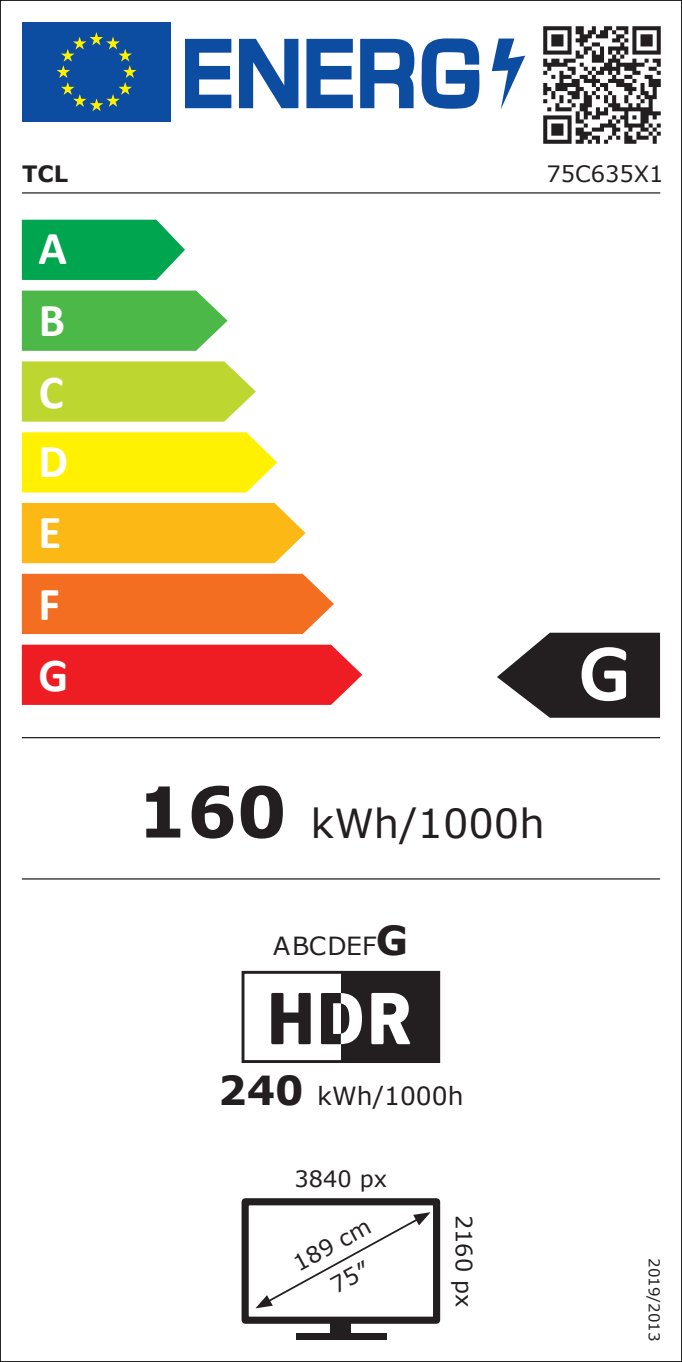
<style>
.page{position:relative;width:682px;height:1362px;background:#fff}
.page>*{position:absolute;margin:0;border:0;box-sizing:border-box;transform-origin:0 0}
.t1{font:700 47.5px/71px "Calibri";color:#fff}
.t2{font:40px "Verdana";color:#231f20}
.t3{font:25px "Verdana";color:#231f20}
.t4{font:22.5px/37.2px "Verdana";color:#231f20;text-align:center}
.t5{font:700 22.5px "Verdana";color:#231f20}
.t6{font:15px "Verdana";color:#231f20}
.s1{font-weight:700;font-size:70px}
.s2{font-weight:700;font-size:40px}
</style>
<div class="page">
<hr style="left:22px;top:192px;width:637px;height:1px;background:#231f20">
<div style="left:22px;top:23px;width:149px;height:99px;background:#0d4da1"></div>
<svg style="left:57px;top:32px;width:79px;height:79px"></svg>
<svg style="left:185px;top:39px;width:46px;height:69px"></svg>
<svg style="left:239px;top:39px;width:59px;height:69px"></svg>
<svg style="left:306px;top:39px;width:46px;height:69px"></svg>
<svg style="left:360px;top:39px;width:54px;height:69px"></svg>
<svg style="left:421px;top:38px;width:58px;height:71px"></svg>
<svg style="left:491px;top:39px;width:33px;height:70px"></svg>
<svg style="left:241px;top:970px;width:199px;height:92px"></svg>
<div style="left:330px;top:1317px;width:21px;height:18px;background:#231f20"></div>
<div style="left:296px;top:1333px;width:90px;height:6px;background:#231f20"></div>
<div style="left:241px;top:1198px;width:199px;height:125px;border:7px solid #231f20"></div>
<svg style="left:256px;top:1212px;width:174px;height:96px"></svg>
<hr style="left:22px;top:737px;width:637px;height:1px;background:#231f20">
<hr style="left:22px;top:878px;width:637px;height:1px;background:#231f20">
<svg style="left:22px;top:220px;width:163px;height:60px;background:#16ac5e"></svg>
<svg style="left:22px;top:290px;width:205px;height:61px;background:#5bbe57"></svg>
<svg style="left:22px;top:361px;width:234px;height:60px;background:#c2d83e"></svg>
<svg style="left:22px;top:432px;width:255px;height:60px;background:#fff110"></svg>
<div style="left:22px;top:503px;width:283px;height:60px;background:#fcb814"></div>
<div style="left:22px;top:574px;width:311px;height:60px;background:#f36e21"></div>
<svg style="left:22px;top:644px;width:340px;height:61px;background:#ee282e"></svg>
<svg style="left:497px;top:632px;width:162px;height:85px"></svg>
<img style="left:543px;top:26px;width:118px;height:118px">
<p class="t5" style="left:22px;top:158px;width:47px">TCL</p>
<h1 class="t1" style="left:38px;top:212px;width:31px">A<br>B<br>C<br>D<br>E<br>F<br>G</h1>
<p class="t4" style="left:546px;top:155px;width:118px">75C635X1</p>
<h2 class="t2" style="left:137px;top:795px;width:409px"><span class="s1">160</span> kWh/1000h</h2>
<p class="t3" style="left:273px;top:928px;width:136px">ABCDEF<span class="s2">G</span></p>
<p class="t3" style="left:218px;top:1078px;width:247px"><span class="s2">240</span> kWh/1000h</p>
<p class="t4" style="left:294px;top:1160px;width:94px">3840 px</p>
<p class="t4" style="left:286px;top:1247px;width:86px;rotate:-28deg">189 cm<br>75″</p>
<p class="t4" style="left:482px;top:1214px;width:94px;rotate:90deg">2160 px</p>
<p class="t6" style="left:664px;top:1257px;width:85px;rotate:90deg">2019/2013</p>
</div>
